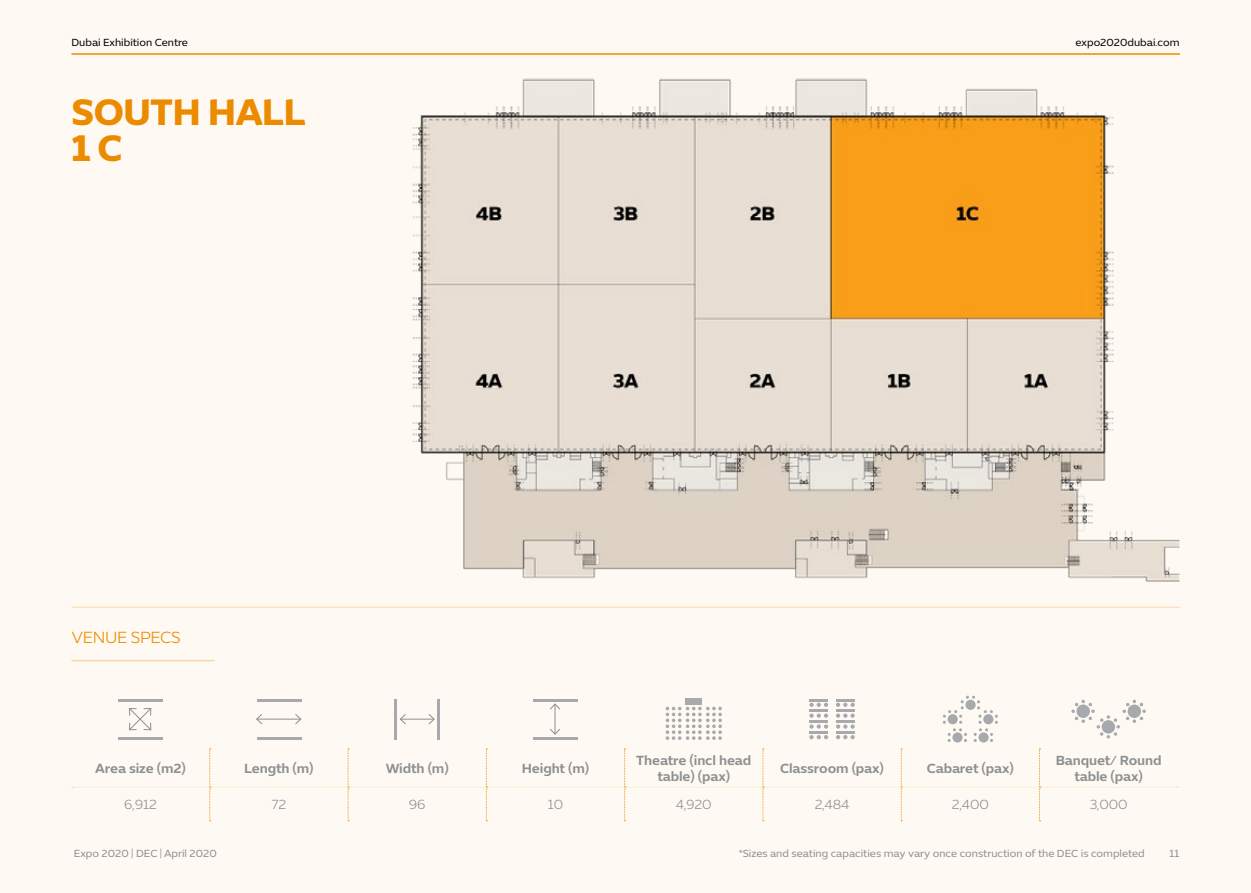
<style>
.page{position:relative;width:1251px;height:893px;background:#fff}
.page>*{position:absolute;margin:0;border:0;box-sizing:border-box;transform-origin:0 0}
.t1{font:700 37.5px/35.7px "Expo Sans Std";letter-spacing:-.02em;color:#ed8b00}
.t2{font:300 16.5px "Expo Sans Std";letter-spacing:-.02em;color:#ed8b00}
.t3{font:600 13.5px/16.5px "Expo Sans Std";letter-spacing:-.01em;color:#8d9091;text-align:center}
.t4{font:300 13.5px "Expo Sans Std";letter-spacing:-.005em;color:#8d9091}
.t5{font:10.5px "Expo Sans Std";color:#8d9091}
.t6{font:10.5px "Expo Sans Std";color:#000}
</style>
<div class="page">
<div style="left:0;top:0;width:1250px;height:893px;background:#fef9f2"></div>
<hr style="left:71px;top:607px;width:1108px;height:1px;background:#f9d6a6">
<hr style="left:71px;top:660px;width:143px;height:1px;background:#f9d6a6">
<img style="left:412px;top:78px;width:767px;height:504px">
<svg style="left:72px;top:748px;width:1106px;height:73px"></svg>
<hr style="left:118px;top:699px;width:45px;height:2px;background:#a7a9ac">
<hr style="left:118px;top:737px;width:45px;height:2px;background:#a7a9ac">
<svg style="left:129px;top:708px;width:23px;height:23px"></svg>
<hr style="left:256px;top:699px;width:45px;height:2px;background:#a7a9ac">
<hr style="left:256px;top:737px;width:45px;height:2px;background:#a7a9ac">
<hr style="left:257px;top:719px;width:44px;height:1px;background:#8d9091">
<svg style="left:294px;top:714px;width:8px;height:10px"></svg>
<svg style="left:256px;top:714px;width:7px;height:11px"></svg>
<hr style="left:437px;top:699px;width:2px;height:40px;background:#a7a9ac">
<hr style="left:394px;top:699px;width:2px;height:40px;background:#a7a9ac">
<hr style="left:400px;top:719px;width:34px;height:1px;background:#8d9091">
<svg style="left:399px;top:714px;width:7px;height:11px"></svg>
<svg style="left:428px;top:714px;width:7px;height:11px"></svg>
<hr style="left:533px;top:699px;width:45px;height:2px;background:#a7a9ac">
<hr style="left:533px;top:737px;width:45px;height:2px;background:#a7a9ac">
<hr style="left:554px;top:704px;width:1px;height:30px;background:#8d9091">
<svg style="left:550px;top:703px;width:10px;height:7px"></svg>
<svg style="left:550px;top:728px;width:10px;height:7px"></svg>
<div style="left:685px;top:698px;width:17px;height:6px;background:#a7a9ac"></div>
<svg style="left:665px;top:707px;width:56px;height:33px"></svg>
<svg style="left:809px;top:699px;width:19px;height:40px"></svg>
<svg style="left:836px;top:699px;width:18px;height:40px"></svg>
<svg style="left:943px;top:696px;width:54px;height:46px"></svg>
<svg style="left:1071px;top:700px;width:74px;height:38px"></svg>
<hr style="left:71px;top:53px;width:1108px;height:2px;background:#ed8b00">
<p class="t6" style="left:71px;top:36px;width:118px">Dubai Exhibition Centre</p>
<h1 class="t1" style="left:71px;top:93px;width:236px">SOUTH HALL<br>1 C</h1>
<p class="t2" style="left:71px;top:628px;width:111px">VENUE SPECS</p>
<p class="t6" style="left:1075px;top:36px;width:105px">expo2020dubai.com</p>
<p class="t3" style="left:95px;top:760px;width:92px">Area size (m2)</p>
<p class="t3" style="left:244px;top:760px;width:71px">Length (m)</p>
<p class="t3" style="left:385px;top:760px;width:65px">Width (m)</p>
<p class="t3" style="left:521px;top:760px;width:69px">Height (m)</p>
<p class="t3" style="left:636px;top:751px;width:116px">Theatre (incl head table) (pax)</p>
<p class="t3" style="left:780px;top:760px;width:105px">Classroom (pax)</p>
<p class="t3" style="left:926px;top:760px;width:88px">Cabaret (pax)</p>
<p class="t3" style="left:1055px;top:751px;width:107px">Banquet/ Round table (pax)</p>
<p class="t4" style="left:124px;top:797px;width:34px">6,912</p>
<p class="t4" style="left:271px;top:797px;width:16px">72</p>
<p class="t4" style="left:409px;top:797px;width:18px">96</p>
<p class="t4" style="left:547px;top:797px;width:17px">10</p>
<p class="t4" style="left:675px;top:797px;width:37px">4,920</p>
<p class="t4" style="left:814px;top:797px;width:36px">2,484</p>
<p class="t4" style="left:951px;top:797px;width:38px">2,400</p>
<p class="t4" style="left:1089px;top:797px;width:39px">3,000</p>
<p class="t5" style="left:74px;top:847px;width:144px">Expo 2020 | DEC | April 2020</p>
<p class="t5" style="left:738px;top:847px;width:407px">*Sizes and seating capacities may vary once construction of the DEC is completed</p>
<p class="t5" style="left:1169px;top:847px;width:11px">11</p>
</div>
